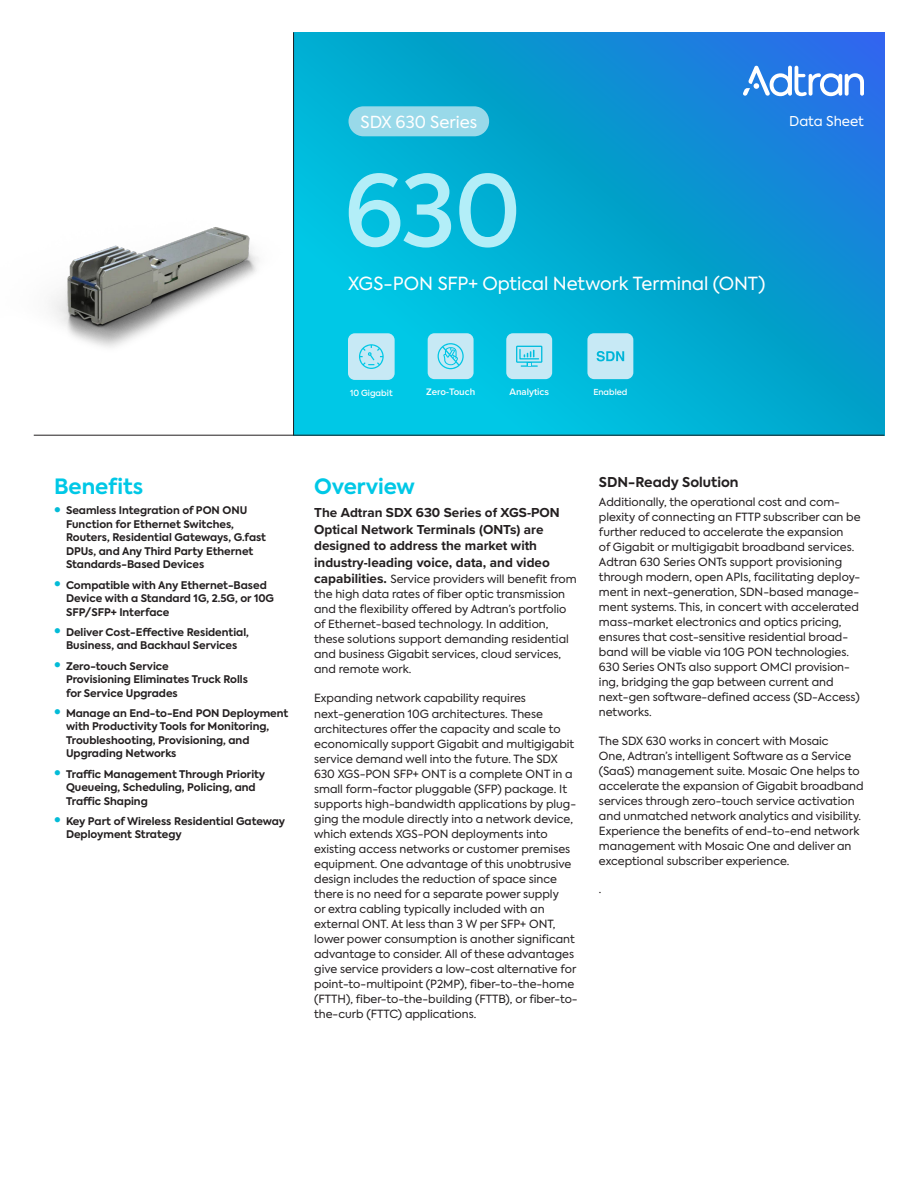
<style>
.page{position:relative;width:918px;height:1188px;background:#fff}
.page>*{position:absolute;margin:0;border:0;box-sizing:border-box;transform-origin:0 0}
.t1{font:500 97.5px "Axiforma";color:#b3eef8}
.t2{font:700 21px "Axiforma";color:#00c8e6}
.t3{font:18px "Axiforma";letter-spacing:-.005em;color:#fff}
.t4{font:16.5px "Axiforma";color:#fff}
.First_Paragraph{font:700 13.5px/16.5px "Proxima Nova";color:#231f20}
.Subhead{font:700 13.5px "Axiforma";color:#231f20}
.t5{font:13.5px "Axiforma";color:#fff}
.First_Paragraph-2{font:11.25px/15px "Axiforma";color:#231f20}
.Body_Copy{font:11.25px/15px "Axiforma";color:#231f20}
.t6{font:700 10.5px/13.5px "Axiforma";color:#231f20}
.t7{font:600 9.75px "Proxima Nova";color:#fff}
.t8{font:500 8.4px "Axiforma";color:#fff}
.t9{font:500 8.25px "Axiforma";color:#fff}
.s1{font-family:"Proxima Nova";font-weight:700;font-size:13.5px}
</style>
<div class="page">
<svg style="left:294px;top:32px;width:590px;height:403px;background:#06a4d6"></svg>
<hr style="left:34px;top:435px;width:850px;height:1px;background:#231f20">
<hr style="left:293px;top:32px;width:1px;height:403px;background:#231f20">
<svg style="left:348px;top:333px;width:47px;height:47px;background:#b3e5f3"></svg>
<div style="left:349px;top:106px;width:140px;height:30px;background:#99d9e9;border-radius:15px"></div>
<svg style="left:428px;top:333px;width:46px;height:46px;background:#ade4f2"></svg>
<svg style="left:506px;top:333px;width:46px;height:46px;background:#aee3f2"></svg>
<svg style="left:587px;top:333px;width:46px;height:46px;background:#b2e3f2"></svg>
<img style="left:51px;top:108px;width:271px;height:256px">
<svg style="left:743px;top:66px;width:121px;height:30px"></svg>
<h3 class="t4" style="left:361px;top:111px;width:118px">SDX 630 Series</h3>
<h1 class="t1" style="left:344px;top:147px;width:179px">630</h1>
<h3 class="t3" style="left:348px;top:272px;width:419px">XGS-PON SFP+ Optical Network Terminal (ONT)</h3>
<p class="t5" style="left:789px;top:112px;width:76px">Data Sheet</p>
<p class="t8" style="left:350px;top:387px;width:44px">10 Gigabit</p>
<p class="t7" style="left:426px;top:385px;width:51px">Zero-Touch</p>
<p class="t7" style="left:509px;top:385px;width:41px">Analytics</p>
<p class="t9" style="left:593px;top:386px;width:35px">Enabled</p>
<p class="t2" style="left:54px;top:472px;width:91px">Benefits</p>
<p class="t6" style="left:66px;top:504px;width:202px">Seamless Integration of PON ONU Function for Ethernet Switches, Routers, Residential Gateways, G.fast DPUs, and Any Third Party Ethernet Standards-Based Devices</p>
<p class="t6" style="left:66px;top:578px;width:210px">Compatible with Any Ethernet-Based<br>Device with a Standard 1G, 2.5G, or 10G<br>SFP/SFP+ Interface</p>
<p class="t6" style="left:66px;top:625px;width:184px">Deliver Cost-Effective Residential,<br>Business, and Backhaul Services</p>
<p class="t6" style="left:66px;top:659px;width:183px">Zero-touch Service<br>Provisioning Eliminates Truck Rolls for Service Upgrades</p>
<p class="t6" style="left:66px;top:706px;width:224px">Manage an End-to-End PON Deployment with Productivity Tools for Monitoring, Troubleshooting, Provisioning, and Upgrading Networks</p>
<p class="t6" style="left:66px;top:767px;width:201px">Traffic Management Through Priority<br>Queueing, Scheduling, Policing, and<br>Traffic Shaping</p>
<p class="t6" style="left:66px;top:814px;width:221px">Key Part of Wireless Residential Gateway<br>Deployment Strategy</p>
<p class="t2" style="left:314px;top:472px;width:102px">Overview</p>
<p class="First_Paragraph" style="left:314px;top:504px;width:247px">The Adtran SDX 630 Series of XGS-PON Optical Network Terminals (ONTs) are designed to address the market with industry-leading voice, data, and video</p>
<p class="First_Paragraph-2" style="left:314px;top:572px;width:264px"><span class="s1">capabilities.</span> Service providers will benefit from the high data rates of fiber optic transmission and the flexibility offered by Adtran’s portfolio of Ethernet-based technology. In addition, these solutions support demanding residential and business Gigabit services, cloud services, and remote work.</p>
<p class="First_Paragraph-2" style="left:314px;top:690px;width:230px;line-height:16.5px">Expanding network capability requires next-generation 10G architectures. These</p>
<p class="First_Paragraph-2" style="left:314px;top:722px;width:265px">architectures offer the capacity and scale to economically support Gigabit and multigigabit service demand well into the future. The SDX 630 XGS-PON SFP+ ONT is a complete ONT in a small form-factor pluggable (SFP) package. It supports high-bandwidth applications by plug&shy;ging the module directly into a network device, which extends XGS-PON deployments into existing access networks or customer premises equipment. One advantage of this unobtrusive design includes the reduction of space since there is no need for a separate power supply<br>or extra cabling typically included with an external ONT. At less than 3 W per SFP+ ONT, lower power consumption is another significant advantage to consider. All of these advantages give service providers a low-cost alternative for point-to-multipoint (P2MP), fiber-to-the-home (FTTH), fiber-to-the-building (FTTB), or fiber-to&shy;the-curb (FTTC) applications.</p>
<p class="Subhead" style="left:599px;top:472px;width:141px">SDN-Ready Solution</p>
<p class="Body_Copy" style="left:599px;top:495px;width:263px">Additionally, the operational cost and com&shy;plexity of connecting an FTTP subscriber can be further reduced to accelerate the expansion<br>of Gigabit or multigigabit broadband services.<br>Adtran 630 Series ONTs support provisioning through modern, open APIs, facilitating deploy&shy;ment in next-generation, SDN-based manage&shy;ment systems. This, in concert with accelerated mass-market electronics and optics pricing, ensures that cost-sensitive residential broad&shy;band will be viable via 10G PON technologies.<br>630 Series ONTs also support OMCI provision&shy;ing, bridging the gap between current and next-gen software-defined access (SD-Access) networks.</p>
<p class="Body_Copy" style="left:599px;top:733px;width:266px">The SDX 630 works in concert with Mosaic<br>One, Adtran’s intelligent Software as a Service (SaaS) management suite. Mosaic One helps to accelerate the expansion of Gigabit broadband services through zero-touch service activation and unmatched network analytics and visibility.<br>Experience the benefits of end-to-end network management with Mosaic One and deliver an exceptional subscriber experience.</p>
<p class="Body_Copy" style="left:599px;top:882px;width:4px">.</p>
</div>
